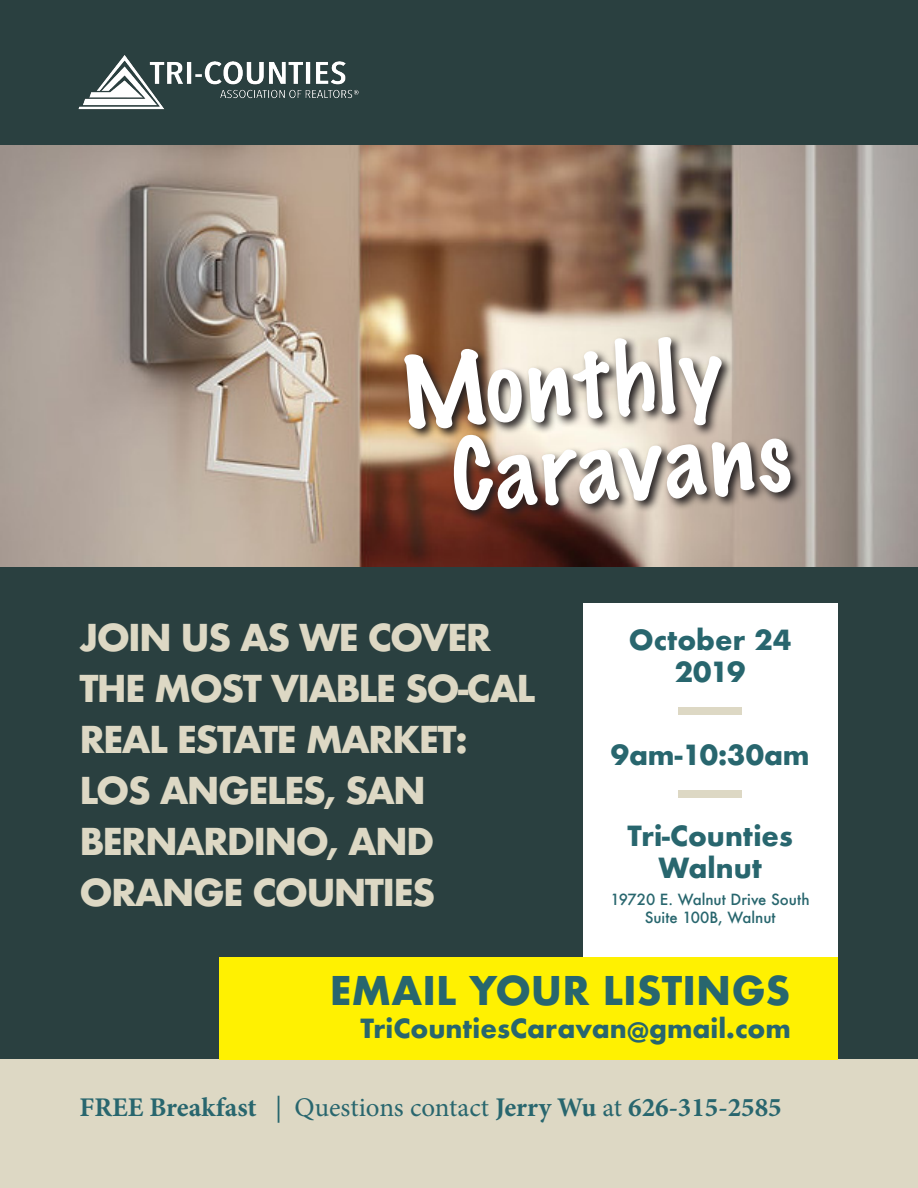
<style>
.page{position:relative;width:918px;height:1188px;background:#fff}
.page>*{position:absolute;margin:0;border:0;box-sizing:border-box;transform-origin:0 0}
.t1{font:100 90px "Marker Felt";color:#fff}
.t2{font:700 38.55px "Futura";color:#28666e}
.t3{font:700 36px/51px "Futura";letter-spacing:-.05em;color:#ddd8c4}
.t4{font:700 27px "Minion Pro";color:#28666e}
.t5{font:700 27px "Futura";color:#28666e}
.t6{font:700 25.65px "Futura";color:#28666e}
.t7{font:500 15px "Futura";color:#28666e}
.s1{font-weight:400}
</style>
<div class="page">
<div style="left:0;top:0;width:918px;height:1080px;background:#2a4040"></div>
<div style="left:0;top:1059px;width:918px;height:129px;background:#ddd8c4"></div>
<img style="left:0;top:146px;width:918px;height:421px">
<div style="left:583px;top:603px;width:255px;height:456px;background:#fff"></div>
<div style="left:678px;top:707px;width:64px;height:8px;background:#ddd8c4"></div>
<div style="left:678px;top:791px;width:64px;height:7px;background:#ddd8c4"></div>
<div style="left:219px;top:957px;width:619px;height:102px;background:#fff101"></div>
<img style="left:78px;top:55px;width:281px;height:55px">
<svg style="left:401px;top:334px;width:402px;height:189px;background:#988679"></svg>
<p class="t1" style="left:398px;top:320px;width:323px;rotate:-3deg">Monthly</p>
<p class="t1" style="left:449px;top:402px;width:341px;rotate:-3deg">Caravans</p>
<p class="t3" style="left:80px;top:612px;width:458px">JOIN US AS WE COVER<br>THE MOST VIABLE SO-CAL<br>REAL ESTATE MARKET:</p>
<p class="t3" style="left:80px;top:765px;width:348px">LOS ANGELES, SAN</p>
<p class="t3" style="left:80px;top:816px;width:356px">BERNARDINO, AND</p>
<p class="t3" style="left:80px;top:867px;width:357px">ORANGE COUNTIES</p>
<p class="t5" style="left:629px;top:620px;width:164px">October 24</p>
<p class="t5" style="left:675px;top:652px;width:72px">2019</p>
<p class="t5" style="left:611px;top:735px;width:201px">9am-10:30am</p>
<p class="t5" style="left:628px;top:816px;width:167px">Tri-Counties</p>
<p class="t5" style="left:659px;top:849px;width:105px">Walnut</p>
<p class="t7" style="left:611px;top:889px;width:201px">19720 E. Walnut Drive South</p>
<p class="t7" style="left:645px;top:907px;width:133px">Suite 100B, Walnut</p>
<p class="t2" style="left:330px;top:962px;width:462px">EMAIL YOUR LISTINGS</p>
<p class="t6" style="left:360px;top:1009px;width:432px">TriCountiesCaravan@gmail.com</p>
<p class="t4" style="left:80px;top:1088px;width:704px">FREE Breakfast <span class="s1">| Questions contact</span> Jerry Wu <span class="s1">at</span> 626-315-2585</p>
</div>
